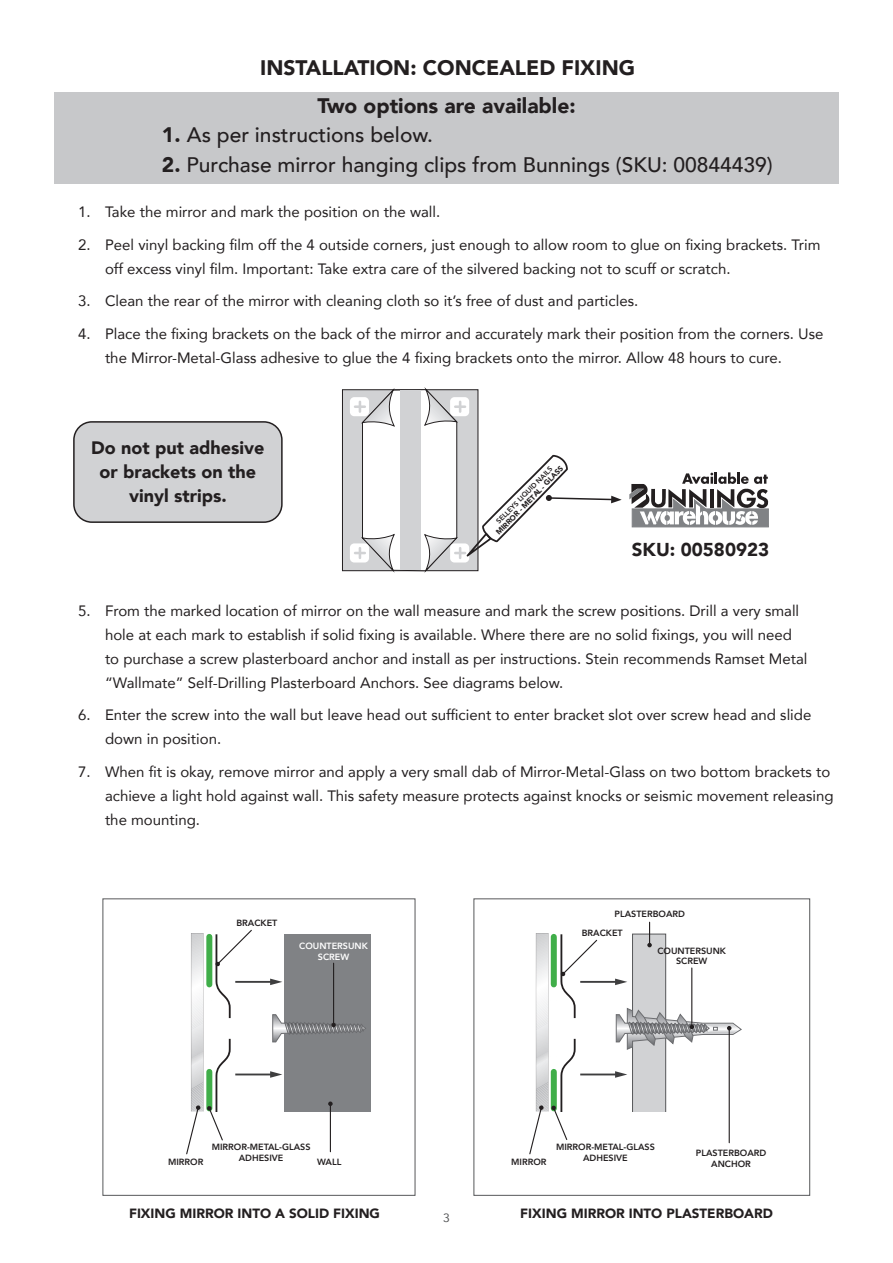
<style>
.page{position:relative;width:893px;height:1263px;background:#fff}
.page>*{position:absolute;margin:0;border:0;box-sizing:border-box;transform-origin:0 0}
.t1{font:500 21px "Avenir";color:#231f20}
.t2{font:900 21px/38px "Avenir";color:#231f20;text-align:center}
.t3{font:900 18.6px "Avenir";color:#231f20}
.t4{font:900 18px/24px "Avenir";color:#231f20;text-align:center}
.t5{font:15px/24px "Avenir";color:#231f20}
.t6{font:900 13.35px "Avenir";color:#231f20}
.t7{font:12px "Avenir";color:#57585a}
.t8{font:800 9px/10.8px "Avenir";color:#231f20;text-align:center}
.t9{font:800 9px/10.8px "Avenir";color:#fff;text-align:center}
.t10{font:900 7.5px "Avenir";color:#231f20}
.t11{font:800 7.05px "Avenir";color:#231f20}
.s1{font-weight:900}
</style>
<div class="page">
<div style="left:54px;top:92px;width:785px;height:92px;background:#c7c8ca"></div>
<hr style="left:580px;top:1073px;width:37px;height:2px;background:#3e3e3f">
<hr style="left:580px;top:981px;width:37px;height:2px;background:#3e3e3f">
<div style="left:284px;top:934px;width:87px;height:177px;background:#808285"></div>
<hr style="left:235px;top:1073px;width:37px;height:2px;background:#3e3e3f">
<svg style="left:270px;top:1071px;width:12px;height:7px"></svg>
<hr style="left:235px;top:981px;width:37px;height:2px;background:#3e3e3f">
<svg style="left:270px;top:978px;width:12px;height:7px"></svg>
<hr style="left:333px;top:963px;width:1px;height:62px;background:#231f20">
<svg style="left:272px;top:1014px;width:94px;height:28px"></svg>
<hr style="left:330px;top:1104px;width:1px;height:48px;background:#231f20">
<svg style="left:328px;top:1101px;width:5px;height:5px"></svg>
<div style="left:102px;top:898px;width:313px;height:298px;border:1px solid #57585a"></div>
<hr style="left:729px;top:1028px;width:1px;height:115px;background:#231f20">
<svg style="left:615px;top:922px;width:126px;height:189px"></svg>
<div style="left:473px;top:898px;width:337px;height:298px;border:1px solid #57585a"></div>
<div style="left:74px;top:422px;width:208px;height:100px;background:#d1d2d4;border-radius:18px"></div>
<div style="left:73px;top:421px;width:210px;height:102px;border:2px solid #231f20;border-radius:18px"></div>
<div style="left:342px;top:390px;width:136px;height:181px;background:#d1d2d4"></div>
<svg style="left:186px;top:929px;width:67px;height:226px"></svg>
<svg style="left:529px;top:933px;width:69px;height:222px"></svg>
<svg style="left:629px;top:472px;width:140px;height:55px"></svg>
<svg style="left:350px;top:389px;width:272px;height:182px"></svg>
<h1 class="t2" style="left:260px;top:48px;width:376px">INSTALLATION: CONCEALED FIXING<br>Two options are available:</h1>
<h1 class="t1" style="left:162px;top:117px;width:273px"><span class="s1">1.</span> As per instructions below.</h1>
<h1 class="t1" style="left:162px;top:146px;width:612px"><span class="s1">2.</span> Purchase mirror hanging clips from Bunnings (SKU: 00844439)</h1>
<p class="t5" style="left:78px;top:199px;width:364px">1. Take the mirror and mark the position on the wall.</p>
<p class="t5" style="left:105px;top:232px;width:717px;text-indent:-27px">2. Peel vinyl backing film off the 4 outside corners, just enough to allow room to glue on fixing brackets. Trim off excess vinyl film. Important: Take extra care of the silvered backing not to scuff or scratch.</p>
<p class="t5" style="left:78px;top:288px;width:562px">3. Clean the rear of the mirror with cleaning cloth so it’s free of dust and particles.</p>
<p class="t5" style="left:105px;top:321px;width:720px;text-indent:-27px">4. Place the fixing brackets on the back of the mirror and accurately mark their position from the corners. Use the Mirror-Metal-Glass adhesive to glue the 4 fixing brackets onto the mirror. Allow 48 hours to cure.</p>
<p class="t4" style="left:91px;top:435px;width:175px">Do not put adhesive or brackets on the vinyl strips.</p>
<p class="t10" style="left:493px;top:529px;width:94px;rotate:-46deg">MIRROR - METAL - GLASS</p>
<p class="t11" style="left:494px;top:519px;width:79px;rotate:-46deg">SELLEYS LIQUID NAILS</p>
<p class="t3" style="left:632px;top:533px;width:139px">SKU: 00580923</p>
<p class="t5" style="left:105px;top:598px;width:704px;text-indent:-27px">5. From the marked location of mirror on the wall measure and mark the screw positions. Drill a very small hole at each mark to establish if solid fixing is available. Where there are no solid fixings, you will need to purchase a screw plasterboard anchor and install as per instructions. Stein recommends Ramset Metal “Wallmate” Self-Drilling Plasterboard Anchors. See diagrams below.</p>
<p class="t5" style="left:105px;top:702px;width:708px;text-indent:-27px">6. Enter the screw into the wall but leave head out sufficient to enter bracket slot over screw head and slide down in position.</p>
<p class="t5" style="left:105px;top:759px;width:730px;text-indent:-27px">7. When fit is okay, remove mirror and apply a very small dab of Mirror-Metal-Glass on two bottom brackets to achieve a light hold against wall. This safety measure protects against knocks or seismic movement releasing the mounting.</p>
<p class="t8" style="left:236px;top:917px;width:42px">BRACKET</p>
<p class="t8" style="left:615px;top:908px;width:72px">PLASTERBOARD</p>
<p class="t8" style="left:582px;top:927px;width:42px">BRACKET</p>
<p class="t9" style="left:299px;top:940px;width:70px">COUNTERSUNK<br>SCREW</p>
<p class="t8" style="left:657px;top:945px;width:70px">COUNTERSUNK<br>SCREW</p>
<p class="t8" style="left:212px;top:1142px;width:100px">MIRROR-METAL-GLASS<br>ADHESIVE</p>
<p class="t8" style="left:556px;top:1141px;width:100px">MIRROR-METAL-GLASS<br>ADHESIVE</p>
<p class="t8" style="left:168px;top:1157px;width:37px">MIRROR</p>
<p class="t8" style="left:511px;top:1157px;width:37px">MIRROR</p>
<p class="t8" style="left:317px;top:1157px;width:26px">WALL</p>
<p class="t8" style="left:696px;top:1148px;width:72px">PLASTERBOARD<br>ANCHOR</p>
<p class="t6" style="left:129px;top:1202px;width:252px">FIXING MIRROR INTO A SOLID FIXING</p>
<p class="t6" style="left:520px;top:1202px;width:254px">FIXING MIRROR INTO PLASTERBOARD</p>
<p class="t7" style="left:443px;top:1208px;width:8px">3</p>
</div>
